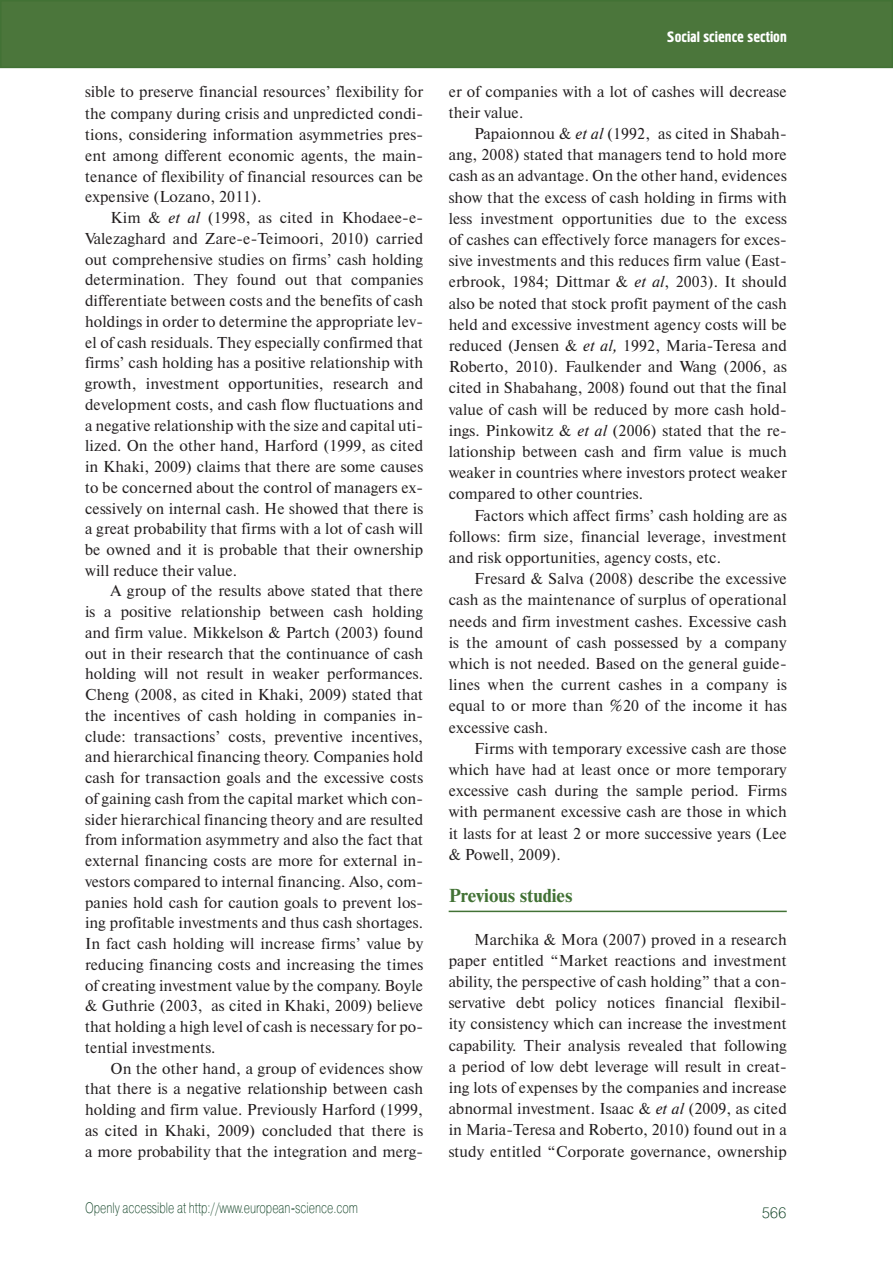
<style>
.page{position:relative;width:893px;height:1263px;background:#fff}
.page>*{position:absolute;margin:0;border:0;box-sizing:border-box;transform-origin:0 0}
.t1{font:700 18.75px "Newton C";color:#427235}
.t2{font:15.75px/20.7px "Newton C";letter-spacing:.01em;color:#231f20;text-align:justify}
.t3{font:15px "Pragmatica Light C";color:#0b3e20;scale:.75 1}
.t4{font:15px "Hermes C";color:#fff}
.t5{font:15px "Pragmatica Light C";color:#0b3e20}
.s1{font-style:italic}
</style>
<div class="page">
<div style="left:1px;top:1px;width:891px;height:66px;background:#4b763b"></div>
<div style="left:0;top:0;width:893px;height:68px;border:2px solid #427235"></div>
<hr style="left:449px;top:911px;width:338px;height:1px;background:#427235">
<p class="t2" style="left:85px;top:83px;width:340px">sible to preserve financial resources’ flexibility for the company during crisis and unpredicted condi&shy;tions, considering information asymmetries pres&shy;ent among different economic agents, the main&shy;tenance of flexibility of financial resources can be expensive (Lozano, 2011).</p>
<p class="t2" style="left:85px;top:209px;width:340px;text-indent:26px">Kim &amp; <span class="s1">et al</span> (1998, as cited in Khodaee-e-Valezaghard and Zare-e-Teimoori, 2010) carried out comprehensive studies on firms’ cash holding determination. They found out that companies differentiate between costs and the benefits of cash holdings in order to determine the appropriate lev&shy;el of cash residuals. They especially confirmed that firms’ cash holding has a positive relationship with growth, investment opportunities, research and development costs, and cash flow fluctuations and a negative relationship with the size and capital uti&shy;lized. On the other hand, Harford (1999, as cited in Khaki, 2009) claims that there are some causes to be concerned about the control of managers ex&shy;cessively on internal cash. He showed that there is a great probability that firms with a lot of cash will be owned and it is probable that their ownership will reduce their value.</p>
<p class="t2" style="left:85px;top:582px;width:340px;text-indent:26px">A group of the results above stated that there is a positive relationship between cash holding and firm value. Mikkelson &amp; Partch (2003) found out in their research that the continuance of cash holding will not result in weaker performances.<br>Cheng (2008, as cited in Khaki, 2009) stated that the incentives of cash holding in companies in&shy;clude: transactions’ costs, preventive incentives, and hierarchical financing theory. Companies hold cash for transaction goals and the excessive costs of gaining cash from the capital market which con&shy;sider hierarchical financing theory and are resulted from information asymmetry and also the fact that external financing costs are more for external in&shy;vestors compared to internal financing. Also, com&shy;panies hold cash for caution goals to prevent los&shy;ing profitable investments and thus cash shortages.<br>In fact cash holding will increase firms’ value by reducing financing costs and increasing the times of creating investment value by the company. Boyle &amp; Guthrie (2003, as cited in Khaki, 2009) believe that holding a high level of cash is necessary for po&shy;tential investments.</p>
<p class="t2" style="left:85px;top:1059px;width:340px;text-indent:26px">On the other hand, a group of evidences show that there is a negative relationship between cash holding and firm value. Previously Harford (1999, as cited in Khaki, 2009) concluded that there is a more probability that the integration and merg-</p>
<p class="t3" style="left:85px;top:1202px;width:365px">Openly accessible at http://www.european-science.com</p>
<p class="t4" style="left:667px;top:32px;width:121px">Social science section</p>
<p class="t2" style="left:449px;top:83px;width:340px">er of companies with a lot of cashes will decrease their value.</p>
<p class="t2" style="left:449px;top:125px;width:340px;line-height:21.1px;text-indent:26px">Papaionnou &amp; <span class="s1">et al</span> (1992, as cited in Shabah&shy;ang, 2008) stated that managers tend to hold more cash as an advantage. On the other hand, evidences show that the excess of cash holding in firms with less investment opportunities due to the excess of cashes can effectively force managers for exces&shy;sive investments and this reduces firm value (East&shy;erbrook, 1984; Dittmar &amp; <span class="s1">et al</span>, 2003). It should also be noted that stock profit payment of the cash held and excessive investment agency costs will be reduced (Jensen &amp; <span class="s1">et al,</span> 1992, Maria-Teresa and Roberto, 2010). Faulkender and Wang (2006, as cited in Shabahang, 2008) found out that the final value of cash will be reduced by more cash hold&shy;ings. Pinkowitz &amp; <span class="s1">et al</span> (2006) stated that the re&shy;lationship between cash and firm value is much weaker in countries where investors protect weaker compared to other countries.</p>
<p class="t2" style="left:449px;top:506px;width:340px;line-height:21.1px;text-indent:26px">Factors which affect firms’ cash holding are as follows: firm size, financial leverage, investment and risk opportunities, agency costs, etc.</p>
<p class="t2" style="left:449px;top:570px;width:340px;line-height:21.1px;text-indent:26px">Fresard &amp; Salva (2008) describe the excessive cash as the maintenance of surplus of operational needs and firm investment cashes. Excessive cash is the amount of cash possessed by a company which is not needed. Based on the general guide&shy;lines when the current cashes in a company is equal to or more than %20 of the income it has excessive cash.</p>
<p class="t2" style="left:449px;top:739px;width:340px;line-height:21.1px;text-indent:26px">Firms with temporary excessive cash are those which have had at least once or more temporary excessive cash during the sample period. Firms with permanent excessive cash are those in which it lasts for at least 2 or more successive years (Lee &amp; Powell, 2009).</p>
<p class="t1" style="left:449px;top:889px;width:125px">Previous studies</p>
<p class="t2" style="left:449px;top:930px;width:340px;line-height:21.1px;text-indent:26px">Marchika &amp; Mora (2007) proved in a research paper entitled “Market reactions and investment ability, the perspective of cash holding” that a con&shy;servative debt policy notices financial flexibil&shy;ity consistency which can increase the investment capability. Their analysis revealed that following a period of low debt leverage will result in creat&shy;ing lots of expenses by the companies and increase abnormal investment. Isaac &amp; <span class="s1">et al</span> (2009, as cited in Maria-Teresa and Roberto, 2010) found out in a study entitled “Corporate governance, ownership</p>
<p class="t5" style="left:762px;top:1208px;width:27px">566</p>
</div>
